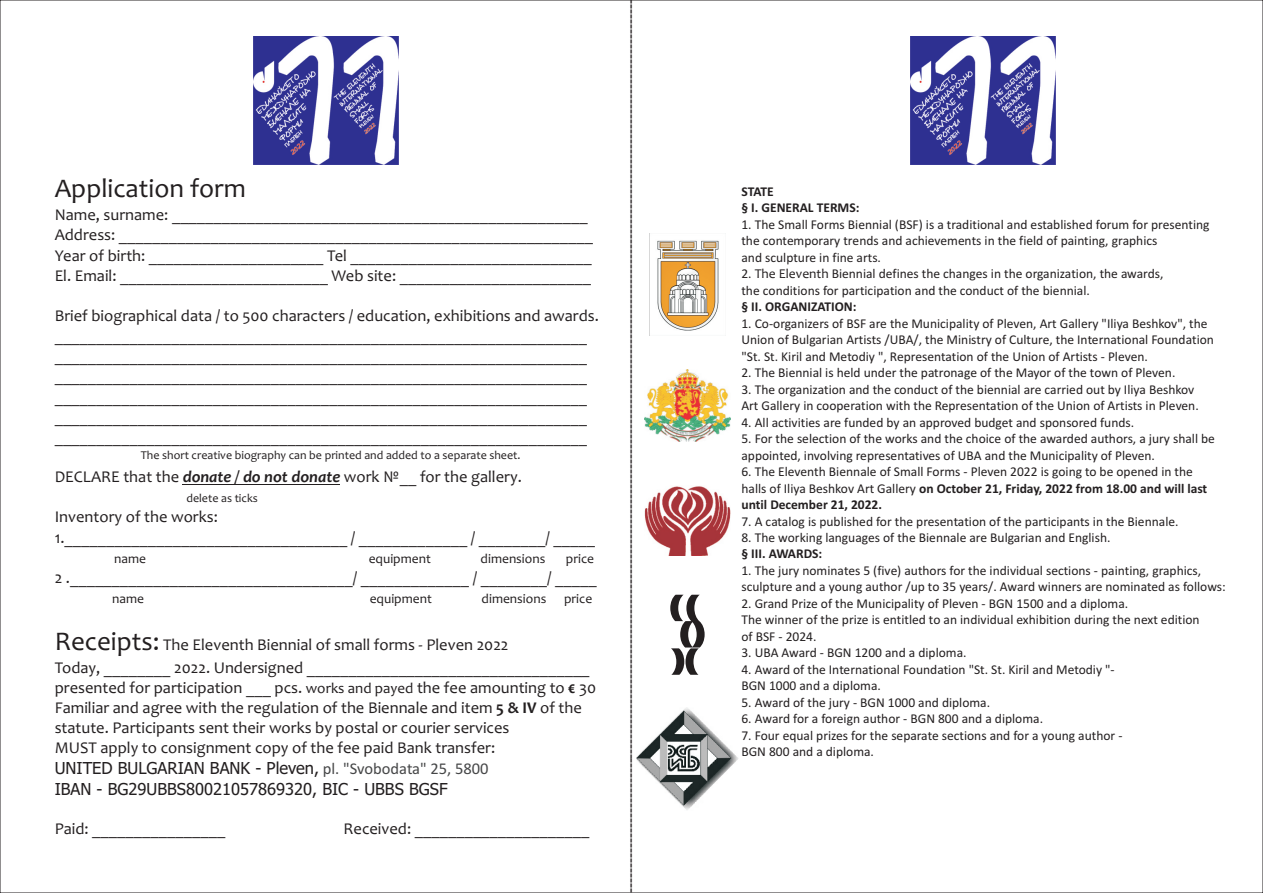
<style>
.page{position:relative;width:1263px;height:893px;background:#fff}
.page>*{position:absolute;margin:0;border:0;box-sizing:border-box;transform-origin:0 0}
.t1{font:27px "Candara";color:#231f20}
.t2{font:16.5px/20.1px "Candara";color:#231f20}
.t3{font:16.5px/21px "Tahoma";color:#231f20}
.t4{font:15px "Arial";color:#231f20}
.t5{font:13.5px/16.5px "Calibri";color:#231f20}
.t6{font:13.5px "Candara";color:#231f20}
.t7{font:700 13.5px/16.5px "Calibri";color:#231f20}
.t8{font:12px "Candara";color:#231f20}
.s1{font-weight:700;font-style:italic}
.s2{font-size:27px}
.s3{font-size:15px}
.s4{font-weight:700}
.s5{font-family:"Calibri";color:#464748}
.s6{font-family:"Candara"}
</style>
<div class="page">
<hr style="left:183px;top:484px;width:157px;height:1px;background:#231f20">
<img style="left:645px;top:486px;width:85px;height:69px">
<img style="left:637px;top:707px;width:101px;height:103px">
<img style="left:657px;top:240px;width:62px;height:91px">
<svg style="left:670px;top:595px;width:35px;height:80px"></svg>
<img style="left:645px;top:370px;width:85px;height:72px">
<img style="left:910px;top:37px;width:146px;height:127px">
<img style="left:254px;top:37px;width:145px;height:127px">
<h1 class="t1" style="left:55px;top:178px;width:193px">Application form</h1>
<p class="t2" style="left:55px;top:207px;width:540px">Name, surname: __________________________________________________ Address: _________________________________________________________ Year of birth: _____________________ Tel _____________________________ El. Email: _________________________ Web site: _______________________</p>
<p class="t2" style="left:55px;top:307px;width:546px">Brief biographical data / to 500 characters / education, exhibitions and awards. ________________________________________________________________ ________________________________________________________________ ________________________________________________________________ ________________________________________________________________ ________________________________________________________________ ________________________________________________________________</p>
<p class="t2" style="left:55px;top:468px;width:469px">DECLARE that the <span class="s1">donate / do not donate</span> work ?__ for the gallery.</p>
<p class="t8" style="left:186px;top:494px;width:73px">delete as ticks</p>
<p class="t2" style="left:55px;top:509px;width:542px">Inventory of the works:<br>1.__________________________________ / _____________ / ________/ _____</p>
<p class="t6" style="left:114px;top:553px;width:33px">name</p>
<p class="t6" style="left:369px;top:553px;width:64px">equipment</p>
<p class="t6" style="left:481px;top:553px;width:66px">dimensions</p>
<p class="t6" style="left:566px;top:553px;width:30px">price</p>
<p class="t2" style="left:55px;top:569px;width:544px">2 .__________________________________/ _____________ / ________/ _____</p>
<p class="t6" style="left:112px;top:593px;width:33px">name</p>
<p class="t6" style="left:370px;top:593px;width:64px">equipment</p>
<p class="t6" style="left:482px;top:593px;width:66px">dimensions</p>
<p class="t6" style="left:564px;top:593px;width:30px">price</p>
<p class="t2" style="left:55px;top:634px;width:536px;line-height:23px"><span class="s2">Receipts:</span> The Eleventh Biennial of small forms - Pleven 2022<br>Today, ________ 2022. Undersigned __________________________________</p>
<p class="t2" style="left:55px;top:679px;width:543px">presented for participation ___ pcs. <span class="s3">works and payed</span> the fee amounting to <span class="s4">€</span> 30<br>Familiar and agree with the regulation of the Biennale and item <span class="s4">5 &amp; IV</span> of the statute. Participants sent their works by postal or courier services<br>MUST apply to consignment copy of the fee paid Bank transfer:</p>
<p class="t3" style="left:55px;top:759px;width:435px">UNITED BULGARIAN BANK - Pleven, <span class="s5">pl. "Svobodata" 25, 5800<br></span>IBAN - BG29UBBS80021057869320, BIC - UBBS BGSF</p>
<p class="t2" style="left:55px;top:820px;width:172px">Paid: ________________</p>
<p class="t2" style="left:344px;top:820px;width:247px">Received: _____________________</p>
<p class="t8" style="left:141px;top:450px;width:381px">The short creative biography can be printed and added to a separate sheet.</p>
<p class="t4" style="left:624px;top:893px;width:896px;rotate:-90deg">-----------------------------------------------------------------------------------------------------------------------------------------------------------------------------------</p>
<p class="t7" style="left:741px;top:184px;width:120px">STATE<br>§ ². GENERAL TERMS:</p>
<p class="t5" style="left:741px;top:217px;width:470px">1. The Small Forms Biennial (BSF) is a traditional and established forum for presenting the contemporary trends and achievements in the field of painting, graphics<br>and sculpture in fine arts.</p>
<p class="t5" style="left:741px;top:267px;width:424px">2. <span class="s6">The Eleventh</span> Biennial defines the changes in the organization, the awards, the conditions for participation and the conduct of the biennial.</p>
<p class="t7" style="left:741px;top:300px;width:117px">§ II. ORGANIZATION:</p>
<p class="t5" style="left:741px;top:316px;width:474px">1. Co-organizers of BSF are the Municipality of Pleven, Art Gallery "Iliya Beshkov", the<br>Union of Bulgarian Artists /UBA/, the Ministry of Culture, the International Foundation "St. St. Kiril and Metodiy ", Representation of the Union of Artists - Pleven.</p>
<p class="t5" style="left:741px;top:366px;width:435px">2. The Biennial is held under the patronage of the Mayor of the town of Pleven.</p>
<p class="t5" style="left:741px;top:382px;width:459px">3. The organization and the conduct of the biennial are carried out by Iliya Beshkov<br>Art Gallery in cooperation with the Representation of the Union of Artists in Pleven.</p>
<p class="t5" style="left:741px;top:415px;width:394px">4. All activities are funded by an approved budget and sponsored funds.</p>
<p class="t5" style="left:741px;top:431px;width:475px">5. For the selection of the works and the choice of the awarded authors, a jury shall be appointed, involving representatives of UBA and the Municipality of Pleven.</p>
<p class="t5" style="left:741px;top:464px;width:467px">6. The Eleventh Biennale of Small Forms - Pleven 2022 is going to be opened in the halls of Iliya Beshkov Art Gallery <span class="s4">on October 21, Friday, 2022 from 18.00 and will last until December 21, 2022.</span></p>
<p class="t5" style="left:741px;top:514px;width:439px">7. A catalog is published for the presentation of the participants in the Biennale.</p>
<p class="t5" style="left:741px;top:530px;width:371px">8. The working languages ?of the Biennale are Bulgarian and English.</p>
<p class="t7" style="left:741px;top:547px;width:82px">§ III. AWARDS:</p>
<p class="t5" style="left:741px;top:563px;width:486px">1. The jury nominates 5 (five) authors for the individual sections - painting, graphics, sculpture and a young author /up to 35 years/. Award winners are nominated as follows:</p>
<p class="t5" style="left:741px;top:596px;width:460px">2. Grand Prize of the Municipality of Pleven - BGN 1500 and a diploma.<br>The winner of the prize is entitled to an individual exhibition during the next edition of BSF - 2024.</p>
<p class="t5" style="left:741px;top:646px;width:227px">3. UBA Award - BGN 1200 and a diploma.</p>
<p class="t5" style="left:741px;top:662px;width:375px">4. Award of the International Foundation "St. St. Kiril and Metodiy "-<br>BGN 1000 and a diploma.</p>
<p class="t5" style="left:741px;top:695px;width:250px">5. Award of the jury - BGN 1000 and diploma.</p>
<p class="t5" style="left:741px;top:712px;width:303px">6. Award for a foreign author - BGN 800 and a diploma.</p>
<p class="t5" style="left:741px;top:728px;width:382px">7. Four equal prizes for the separate sections and for a young author -<br>BGN 800 and a diploma.</p>
</div>
